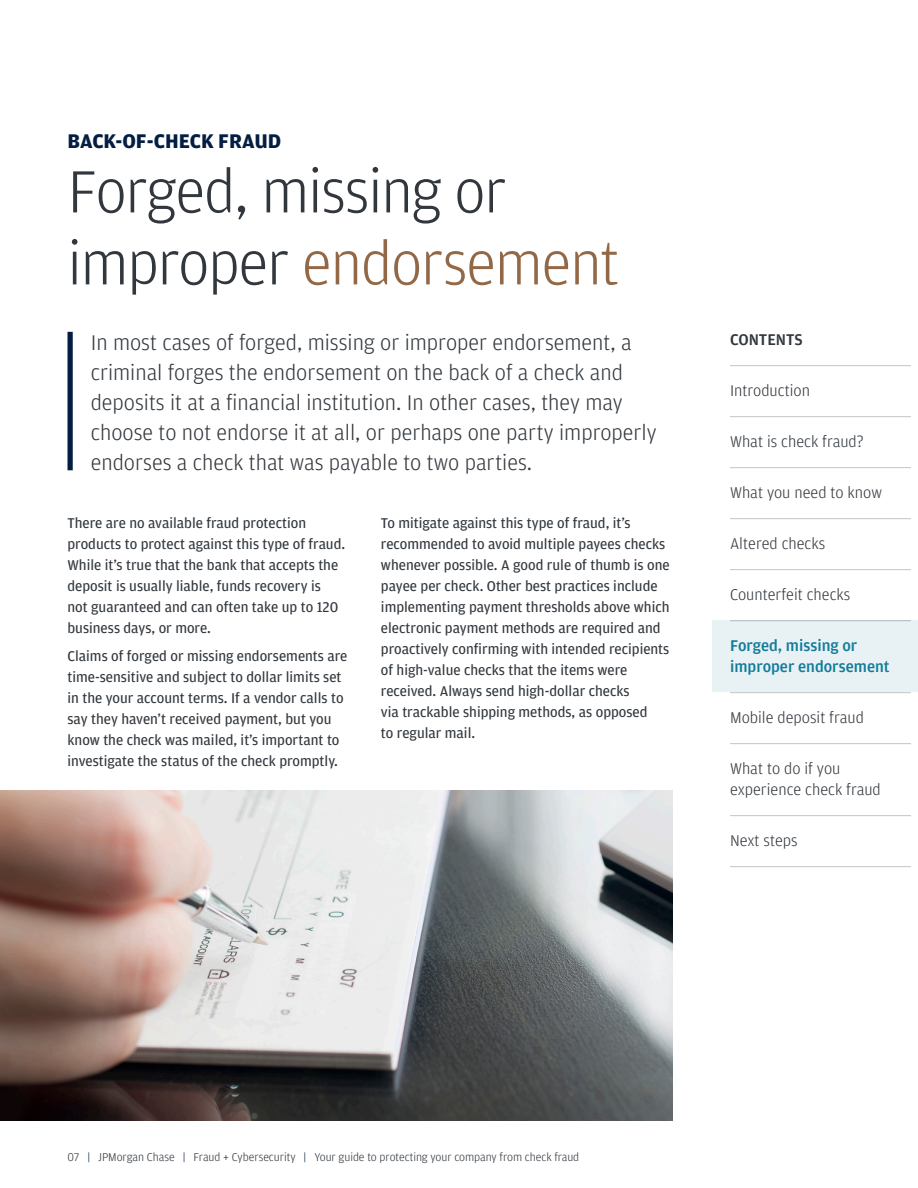
<style>
.page{position:relative;width:918px;height:1188px;background:#fff}
.page>*{position:absolute;margin:0;border:0;box-sizing:border-box;transform-origin:0 0}
.t1{font:300 63px/72px "Amplitude";letter-spacing:-.02em;color:#31373d}
.t2{font:300 22.5px/30px "Amplitude";color:#31373d}
.t3{font:700 21px "Amplitude";color:#041e42}
.t4{font:300 16.5px/21px "Amplitude";color:#31373d}
.t5{font:500 16.5px/21px "Amplitude";color:#147b99}
.t6{font:500 16.5px "Amplitude";color:#31373d}
.t7{font:15px/21px "Amplitude";color:#31373d}
.t8{font:300 12px "Amplitude";letter-spacing:-.005em;color:#31373d}
.s1{color:#936846}
.s2{color:#041e42}
</style>
<div class="page">
<div style="left:68px;top:332px;width:5px;height:138px;background:#041e42"></div>
<hr style="left:730px;top:365px;width:181px;height:1px;background:#c0c5c4">
<hr style="left:730px;top:416px;width:181px;height:1px;background:#c0c5c4">
<hr style="left:730px;top:467px;width:181px;height:1px;background:#c0c5c4">
<hr style="left:730px;top:518px;width:181px;height:1px;background:#c0c5c4">
<hr style="left:730px;top:569px;width:181px;height:1px;background:#c0c5c4">
<hr style="left:730px;top:620px;width:181px;height:1px;background:#c0c5c4">
<hr style="left:730px;top:692px;width:181px;height:1px;background:#c0c5c4">
<hr style="left:730px;top:743px;width:181px;height:1px;background:#c0c5c4">
<hr style="left:730px;top:815px;width:181px;height:1px;background:#c0c5c4">
<hr style="left:730px;top:866px;width:181px;height:1px;background:#c0c5c4">
<div style="left:713px;top:621px;width:205px;height:71px;background:#e8f2f5"></div>
<img style="left:0;top:790px;width:673px;height:331px">
<p class="t3" style="left:68px;top:127px;width:215px">BACK-OF-CHECK FRAUD</p>
<p class="t1" style="left:68px;top:154px;width:553px">Forged, missing or improper <span class="s1">endorsement</span></p>
<p class="t2" style="left:91px;top:327px;width:568px">In most cases of forged, missing or improper endorsement, a criminal forges the endorsement on the back of a check and deposits it at a financial institution. In other cases, they may choose to not endorse it at all, or perhaps one party improperly endorses a check that was payable to two parties.</p>
<p class="t7" style="left:68px;top:512px;width:279px">There are no available fraud protection products to protect against this type of fraud.<br>While it’s true that the bank that accepts the deposit is usually liable, funds recovery is<br>not guaranteed and can often take up to 120 business days, or more.</p>
<p class="t7" style="left:68px;top:645px;width:282px">Claims of forged or missing endorsements are time-sensitive and subject to dollar limits set in the your account terms. If a vendor calls to say they haven’t received payment, but you know the check was mailed, it’s important to investigate the status of the check promptly.</p>
<p class="t7" style="left:381px;top:512px;width:290px">To mitigate against this type of fraud, it’s recommended to avoid multiple payees checks whenever possible. A good rule of thumb is one payee per check. Other best practices include implementing payment thresholds above which electronic payment methods are required and proactively confirming with intended recipients of high-value checks that the items were received. Always send high-dollar checks<br>via trackable shipping methods, as opposed<br>to regular mail.</p>
<p class="t6" style="left:730px;top:329px;width:74px">CONTENTS</p>
<p class="t4" style="left:730px;top:380px;width:81px">Introduction</p>
<p class="t4" style="left:730px;top:431px;width:135px">What is check fraud?</p>
<p class="t4" style="left:730px;top:482px;width:153px">What you need to know</p>
<p class="t4" style="left:730px;top:533px;width:97px">Altered checks</p>
<p class="t4" style="left:730px;top:584px;width:122px">Counterfeit checks</p>
<p class="t5" style="left:730px;top:635px;width:161px">Forged, missing or improper endorsement</p>
<p class="t4" style="left:730px;top:707px;width:135px">Mobile deposit fraud</p>
<p class="t4" style="left:730px;top:758px;width:152px">What to do if you experience check fraud</p>
<p class="t4" style="left:730px;top:830px;width:69px">Next steps</p>
<p class="t8" style="left:68px;top:1149px;width:513px">07 <span class="s2">|</span> JPMorgan Chase <span class="s2">|</span> Fraud + Cybersecurity <span class="s2">|</span> Your guide to protecting your company from check fraud</p>
</div>
